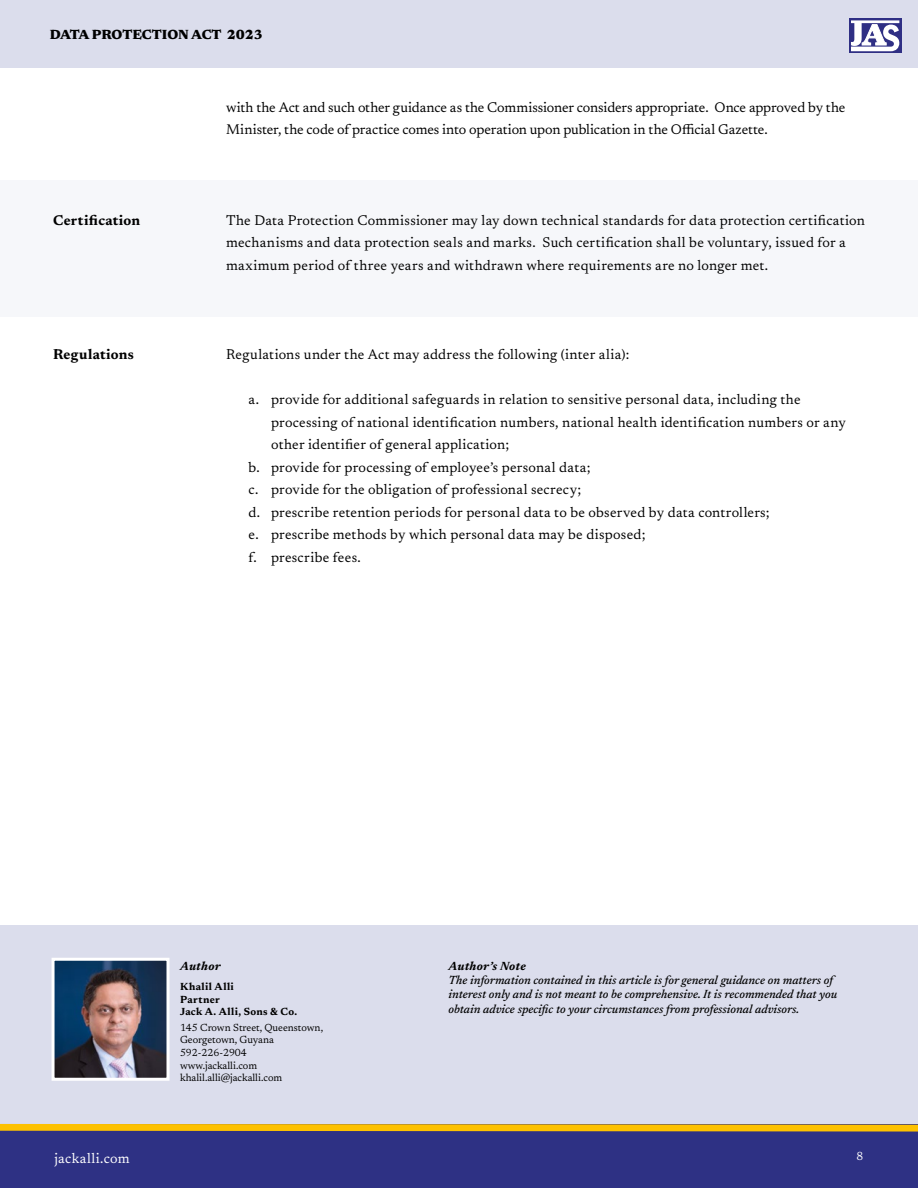
<style>
.page{position:relative;width:918px;height:1188px;background:#fff}
.page>*{position:absolute;margin:0;border:0;box-sizing:border-box;transform-origin:0 0}
.t1{font:14.25px/22.5px "Newsreader 16 pt";letter-spacing:.015em;color:#000}
.t2{font:14.25px/22.5px "Newsreader 16 pt";letter-spacing:-.01em;color:#000}
.t3{font:700 14.25px "Newsreader 16 pt";letter-spacing:.02em;color:#000}
.t4{font:14.25px "Newsreader 16 pt";letter-spacing:.025em;color:#fff}
.t5{font:800 13.5px "Newsreader 16 pt";color:#000}
.t6{font:italic 500 12px/14.4px "Newsreader 16 pt";color:#000}
.t7{font:italic 700 12px "Newsreader 16 pt";letter-spacing:.02em;color:#000}
.t8{font:12px "Newsreader 16 pt";color:#fff}
.t9{font:10.5px/12.6px "Newsreader 16 pt";color:#000}
.t10{font:700 10.5px/12.6px "Newsreader 16 pt";letter-spacing:.04em;color:#000}
</style>
<div class="page">
<div style="left:0;top:180px;width:918px;height:136px;background:#f6f7fa"></div>
<div style="left:0;top:1124px;width:918px;height:64px;background:#2e3184"></div>
<div style="left:0;top:0;width:918px;height:68px;background:#dbddec"></div>
<svg style="left:849px;top:19px;width:52px;height:34px"></svg>
<svg style="left:851px;top:20px;width:48px;height:31px"></svg>
<svg style="left:0;top:1124px;width:918px;height:8px;background:#ddab13"></svg>
<div style="left:0;top:926px;width:918px;height:198px;background:#dbddec"></div>
<img style="left:56px;top:962px;width:110px;height:115px">
<div style="left:52px;top:958px;width:118px;height:123px;border:3px solid #fff"></div>
<p class="t5" style="left:50px;top:25px;width:215px">DATA PROTECTION ACT 2023</p>
<p class="t2" style="left:226px;top:95px;width:621px">with the Act and such other guidance as the Commissioner considers appropriate. Once approved by the<br>Minister, the code of practice comes into operation upon publication in the Official Gazette.</p>
<p class="t3" style="left:53px;top:210px;width:89px">Certification</p>
<p class="t1" style="left:226px;top:208px;width:640px">The Data Protection Commissioner may lay down technical standards for data protection certification mechanisms and data protection seals and marks. Such certification shall be voluntary, issued for a maximum period of three years and withdrawn where requirements are no longer met.</p>
<p class="t3" style="left:53px;top:344px;width:82px">Regulations</p>
<p class="t1" style="left:226px;top:342px;width:405px">Regulations under the Act may address the following (inter alia):</p>
<p class="t1" style="left:249px;top:387px;width:553px">a. provide for additional safeguards in relation to sensitive personal data, including the</p>
<p class="t1" style="left:271px;top:410px;width:576px">processing of national identification numbers, national health identification numbers or any</p>
<p class="t1" style="left:271px;top:432px;width:240px">other identifier of general application;</p>
<p class="t1" style="left:249px;top:455px;width:343px">b. provide for processing of employee’s personal data;</p>
<p class="t1" style="left:249px;top:477px;width:334px">c. provide for the obligation of professional secrecy;</p>
<p class="t1" style="left:249px;top:500px;width:523px">d. prescribe retention periods for personal data to be observed by data controllers;</p>
<p class="t1" style="left:249px;top:522px;width:398px">e. prescribe methods by which personal data may be disposed;</p>
<p class="t1" style="left:249px;top:545px;width:114px">f. prescribe fees.</p>
<p class="t7" style="left:180px;top:957px;width:42px">Author</p>
<p class="t10" style="left:180px;top:980px;width:119px">Khalil Alli<br>Partner<br>Jack A. Alli, Sons &amp; Co.</p>
<p class="t9" style="left:180px;top:1020px;width:145px">145 Crown Street, Queenstown,<br>Georgetown, Guyana<br>592-226-2904 www.jackalli.com khalil.alli@jackalli.com</p>
<p class="t7" style="left:448px;top:957px;width:79px">Author’s Note</p>
<p class="t6" style="left:448px;top:972px;width:390px">The information contained in this article is for general guidance on matters of interest only and is not meant to be comprehensive. It is recommended that you obtain advice specific to your circumstances from professional advisors.</p>
<p class="t4" style="left:55px;top:1148px;width:77px">jackalli.com</p>
<p class="t8" style="left:857px;top:1147px;width:8px">8</p>
</div>
